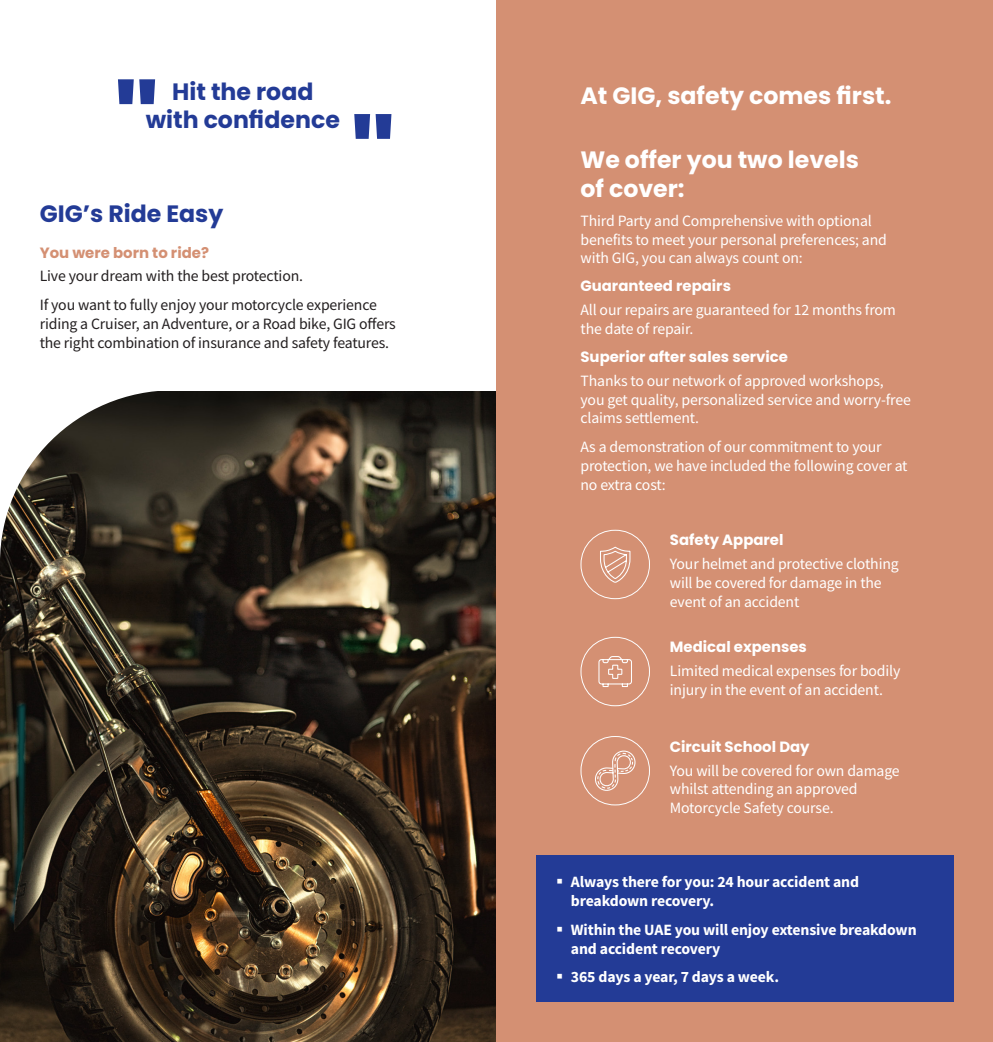
<style>
.page{position:relative;width:993px;height:1042px;background:#fff}
.page>*{position:absolute;margin:0;border:0;box-sizing:border-box;transform-origin:0 0}
.Leaflet-Heading__Whi{font:700 23.62px/28.3px "Poppins";color:#fff}
.Leaflet-Heading__Blu{font:700 23.62px "Poppins";color:#233b96}
.Inside-Bodytext__Whi{font:15.75px/18.9px "Source Sans Pro";letter-spacing:-.01em;color:#fff}
.Inside-Bodytext__Bla{font:15.75px/18.9px "Source Sans Pro";letter-spacing:-.01em;color:#231f20}
.t1{font:700 15.75px/18.9px "Source Sans Pro";letter-spacing:-.01em;color:#fff}
.Leaflet-Subhead__Whi{font:700 14.88px "Poppins";color:#fff}
.Leaflet-Subhead__Gol{font:700 14.88px "Poppins";color:#d49073}
</style>
<div class="page">
<img style="left:0;top:391px;width:496px;height:651px">
<svg style="left:118px;top:79px;width:37px;height:25px"></svg>
<svg style="left:354px;top:114px;width:37px;height:25px"></svg>
<svg style="left:0;top:391px;width:174px;height:172px"></svg>
<div style="left:496px;top:0;width:496px;height:1042px;background:#d49073"></div>
<div style="left:536px;top:855px;width:416px;height:147px;background:#233b96"></div>
<svg style="left:580px;top:530px;width:69px;height:69px"></svg>
<svg style="left:580px;top:637px;width:69px;height:169px"></svg>
<p class="Leaflet-Heading__Blu" style="left:172px;top:78px;width:143px">Hit the road</p>
<p class="Leaflet-Heading__Blu" style="left:146px;top:106px;width:196px">with confidence</p>
<p class="Leaflet-Heading__Blu" style="left:40px;top:200px;width:185px">GIG’s Ride Easy</p>
<p class="Leaflet-Subhead__Gol" style="left:40px;top:244px;width:171px">You were born to ride?</p>
<p class="Inside-Bodytext__Bla" style="left:40px;top:267px;width:265px">Live your dream with the best protection.</p>
<p class="Inside-Bodytext__Bla" style="left:40px;top:295px;width:357px">If you want to fully enjoy your motorcycle experience riding a Cruiser, an Adventure, or a Road bike, GIG offers the right combination of insurance and safety features.</p>
<p class="Leaflet-Heading__Whi" style="left:580px;top:82px;width:312px">At GIG, safety comes first.</p>
<p class="Leaflet-Heading__Whi" style="left:580px;top:146px;width:280px">We offer you two levels of cover:</p>
<p class="Inside-Bodytext__Whi" style="left:580px;top:211px;width:308px">Third Party and Comprehensive with optional benefits to meet your personal preferences; and with GIG, you can always count on:</p>
<p class="Leaflet-Subhead__Whi" style="left:580px;top:277px;width:152px">Guaranteed repairs</p>
<p class="Inside-Bodytext__Whi" style="left:580px;top:300px;width:317px">All our repairs are guaranteed for 12 months from the date of repair.</p>
<p class="Leaflet-Subhead__Whi" style="left:580px;top:348px;width:209px">Superior after sales service</p>
<p class="Inside-Bodytext__Whi" style="left:580px;top:371px;width:332px">Thanks to our network of approved workshops, you get quality, personalized service and worry-free claims settlement.</p>
<p class="Inside-Bodytext__Whi" style="left:580px;top:437px;width:328px">As a demonstration of our commitment to your protection, we have included the following cover at no extra cost:</p>
<p class="Leaflet-Subhead__Whi" style="left:669px;top:531px;width:115px">Safety Apparel</p>
<p class="Inside-Bodytext__Whi" style="left:669px;top:554px;width:230px">Your helmet and protective clothing will be covered for damage in the event of an accident</p>
<p class="Leaflet-Subhead__Whi" style="left:669px;top:638px;width:138px">Medical expenses</p>
<p class="Inside-Bodytext__Whi" style="left:669px;top:661px;width:232px">Limited medical expenses for bodily injury in the event of an accident.</p>
<p class="Leaflet-Subhead__Whi" style="left:669px;top:738px;width:141px">Circuit School Day</p>
<p class="Inside-Bodytext__Whi" style="left:669px;top:761px;width:231px">You will be covered for own damage whilst attending an approved<br>Motorcycle Safety course.</p>
<p class="t1" style="left:570px;top:872px;width:289px">Always there for you: 24 hour accident and breakdown recovery.</p>
<p class="t1" style="left:570px;top:920px;width:347px">Within the UAE you will enjoy extensive breakdown and accident recovery</p>
<p class="t1" style="left:570px;top:967px;width:210px">365 days a year, 7 days a week.</p>
</div>
